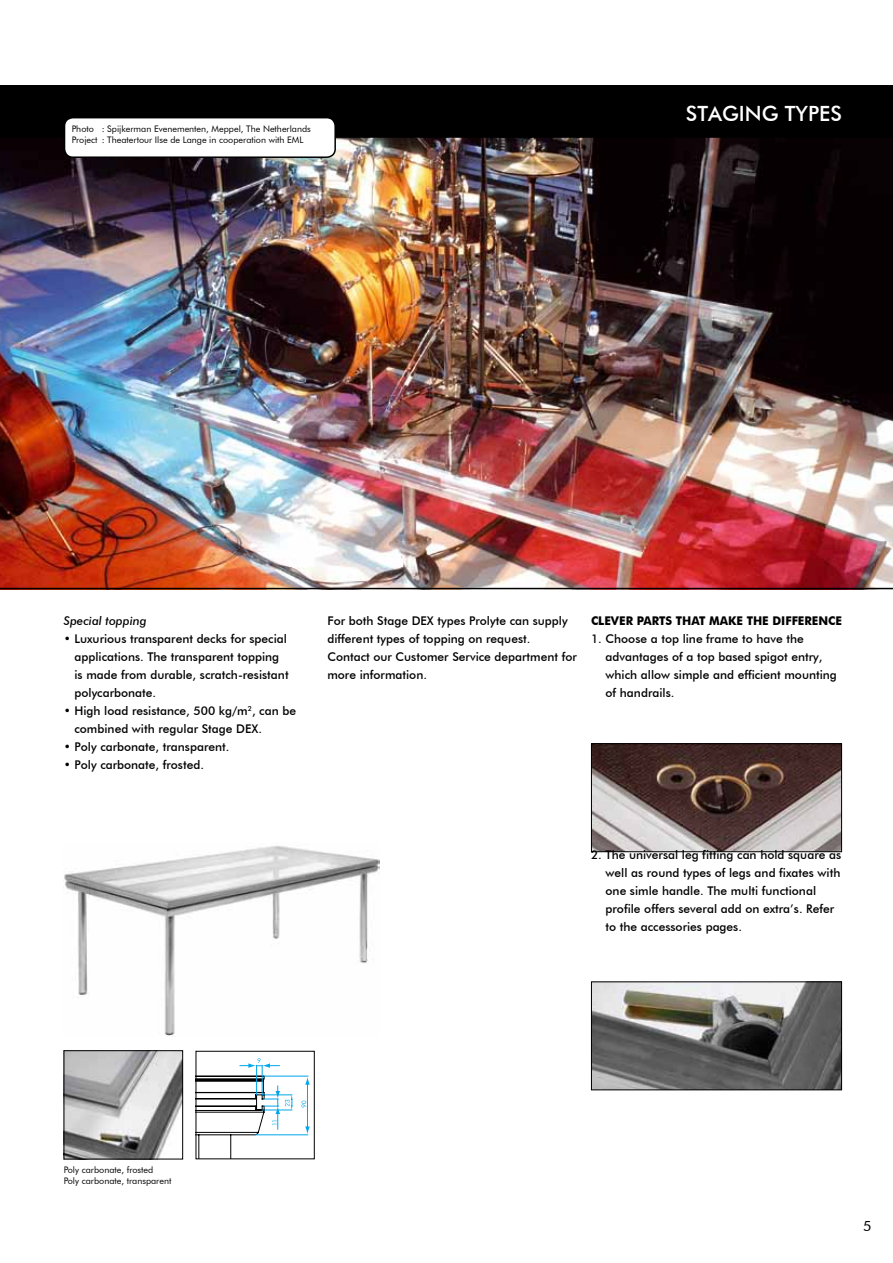
<style>
.page{position:relative;width:893px;height:1263px;background:#fff}
.page>*{position:absolute;margin:0;border:0;box-sizing:border-box;transform-origin:0 0}
.t1{font:500 21px "Futura BT";color:#fff}
.t2{font:14.25px "Futura BT";color:#000}
.t3{font:500 12px/18px "Futura BT";color:#000}
.t4{font:700 12px "Futura BT";color:#000;scale:.96 1}
.t5{font:italic 500 12px "Futura BT";color:#000}
.t6{font:9px/10.8px "Futura BT";color:#000}
</style>
<div class="page">
<img style="left:64px;top:845px;width:316px;height:191px">
<img style="left:0;top:138px;width:893px;height:450px">
<div style="left:0;top:85px;width:893px;height:53px;background:#000"></div>
<hr style="left:262px;top:1065px;width:1px;height:30px;background:#00a6eb">
<hr style="left:256px;top:1065px;width:1px;height:30px;background:#00a6eb">
<hr style="left:255px;top:1134px;width:53px;height:1px;background:#00a6eb">
<hr style="left:264px;top:1076px;width:44px;height:1px;background:#00a6eb">
<hr style="left:307px;top:1081px;width:1px;height:49px;background:#00a6eb">
<svg style="left:305px;top:1077px;width:5px;height:8px"></svg>
<svg style="left:305px;top:1126px;width:5px;height:8px"></svg>
<svg style="left:240px;top:1058px;width:39px;height:10px"></svg>
<svg style="left:301px;top:1101px;width:5px;height:6px"></svg>
<svg style="left:198px;top:1075px;width:95px;height:82px"></svg>
<div style="left:196px;top:1051px;width:119px;height:108px;border:1px solid #000"></div>
<div style="left:65px;top:118px;width:270px;height:39px;background:#fff;border-radius:9px"></div>
<div style="left:64px;top:117px;width:272px;height:41px;border:2px solid #000;border-radius:9px"></div>
<hr style="left:0;top:588px;width:893px;height:1px;background:#000">
<img style="left:66px;top:1052px;width:115px;height:105px">
<div style="left:64px;top:1050px;width:119px;height:109px;border:1px solid #000"></div>
<img style="left:593px;top:745px;width:247px;height:105px">
<div style="left:591px;top:743px;width:251px;height:109px;border:1px solid #000"></div>
<img style="left:593px;top:983px;width:247px;height:105px">
<div style="left:591px;top:981px;width:251px;height:109px;border:1px solid #000"></div>
<p class="t6" style="left:72px;top:124px;width:241px">Photo : Spijkerman Evenementen, Meppel, The Netherlands<br>Project : Theatertour Ilse de Lange in cooperation with EML</p>
<h1 class="t1" style="left:686px;top:101px;width:158px">STAGING TYPES</h1>
<p class="t5" style="left:64px;top:613px;width:84px">Special topping</p>
<p class="t3" style="left:74px;top:630px;width:216px;text-indent:-11px">• Luxurious transparent decks for special applications. The transparent topping is made from durable, scratch-resistant polycarbonate.</p>
<p class="t3" style="left:74px;top:702px;width:223px;text-indent:-11px">• High load resistance, 500 kg/m<sup>2</sup>, can be combined with regular Stage DEX.</p>
<p class="t3" style="left:64px;top:738px;width:167px">• Poly carbonate, transparent.</p>
<p class="t3" style="left:64px;top:756px;width:142px">• Poly carbonate, frosted.</p>
<p class="t3" style="left:327px;top:612px;width:251px">For both Stage DEX types Prolyte can supply different types of topping on request.<br>Contact our Customer Service department for more information.</p>
<p class="t4" style="left:591px;top:613px;width:263px">CLEVER PARTS THAT MAKE THE DIFFERENCE</p>
<p class="t3" style="left:606px;top:630px;width:233px;text-indent:-14px">1. Choose a top line frame to have the advantages of a top based spigot entry, which allow simple and efficient mounting of handrails.</p>
<p class="t3" style="left:606px;top:846px;width:237px;text-indent:-14px">2. The universal leg fitting can hold square as well as round types of legs and fixates with one simle handle. The multi functional profile offers several add on extra’s. Refer to the accessories pages.</p>
<p class="t6" style="left:64px;top:1164px;width:109px">Poly carbonate, frosted<br>Poly carbonate, transparent</p>
<p class="t2" style="left:863px;top:1217px;width:10px">5</p>
</div>
